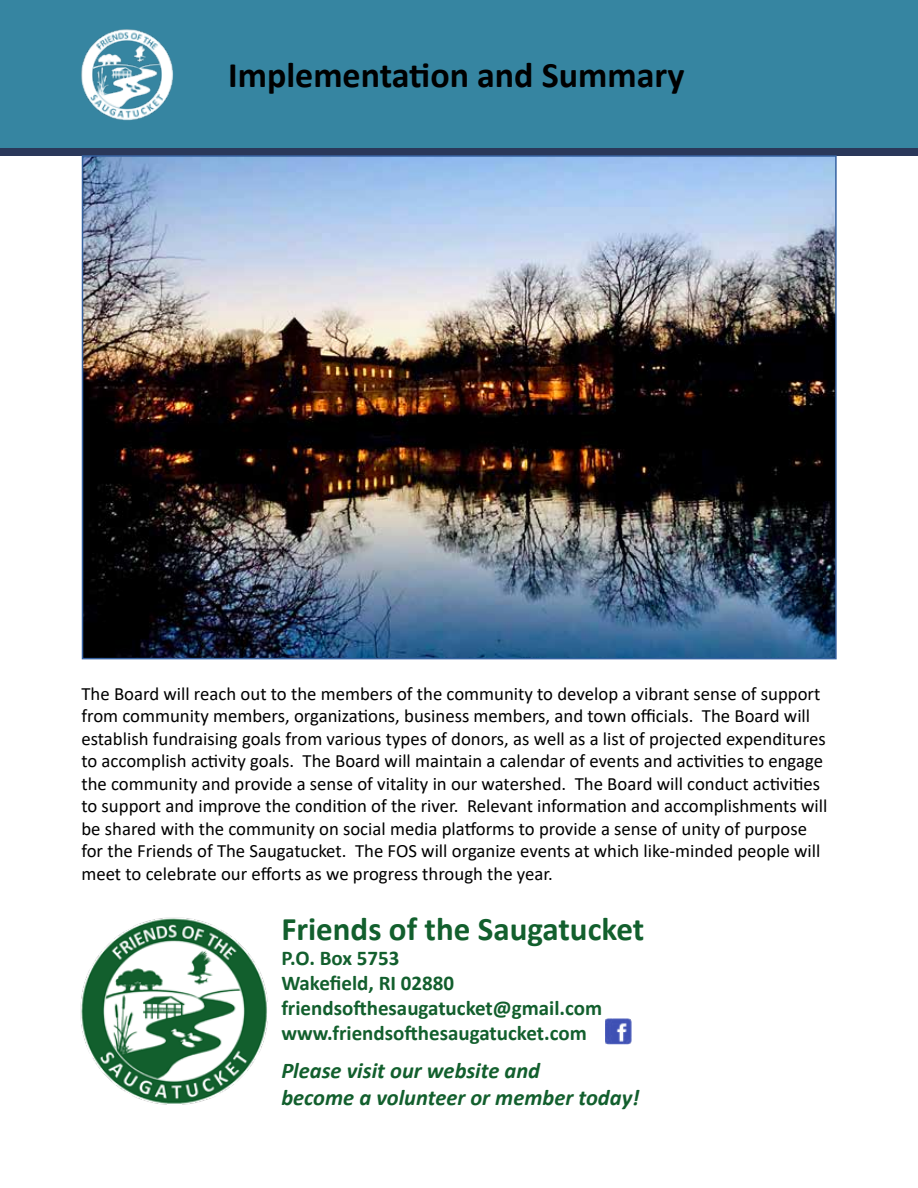
<style>
.page{position:relative;width:918px;height:1188px;background:#fff}
.page>*{position:absolute;margin:0;border:0;box-sizing:border-box;transform-origin:0 0}
.t1{font:700 36px "Calibri";color:#000}
.t2{font:700 33px "Calibri";color:#125f2d}
.t3{font:italic 700 22.5px/27px "Calibri";color:#125f2d}
.t4{font:700 21px/25.2px "Calibri";color:#125f2d}
.t5{font:18.75px/22.5px "Calibri";color:#000}
</style>
<div class="page">
<div style="left:0;top:119px;width:918px;height:37px;background:#2a385a"></div>
<div style="left:0;top:0;width:918px;height:148px;background:#3685a1"></div>
<img style="left:81px;top:29px;width:92px;height:92px">
<img style="left:85px;top:158px;width:749px;height:498px">
<img style="left:605px;top:1018px;width:26px;height:27px">
<img style="left:80px;top:917px;width:188px;height:188px">
<h1 class="t1" style="left:228px;top:49px;width:458px">Implementation and Summary</h1>
<p class="t5" style="left:81px;top:682px;width:747px">The Board will reach out to the members of the community to develop a vibrant sense of support from community members, organizations, business members, and town officials. The Board will establish fundraising goals from various types of donors, as well as a list of projected expenditures to accomplish activity goals. The Board will maintain a calendar of events and activities to engage the community and provide a sense of vitality in our watershed. The Board will conduct activities to support and improve the condition of the river. Relevant information and accomplishments will be shared with the community on social media platforms to provide a sense of unity of purpose for the Friends of The Saugatucket. The FOS will organize events at which like-minded people will meet to celebrate our efforts as we progress through the year.</p>
<h2 class="t2" style="left:281px;top:905px;width:364px">Friends of the Saugatucket</h2>
<p class="t4" style="left:281px;top:945px;width:322px">P.O. Box 5753<br>Wakefield, RI 02880 friendsofthesaugatucket@gmail.com www.friendsofthesaugatucket.com</p>
<p class="t3" style="left:281px;top:1056px;width:360px">Please visit our website and<br>become a volunteer or member today!</p>
</div>
